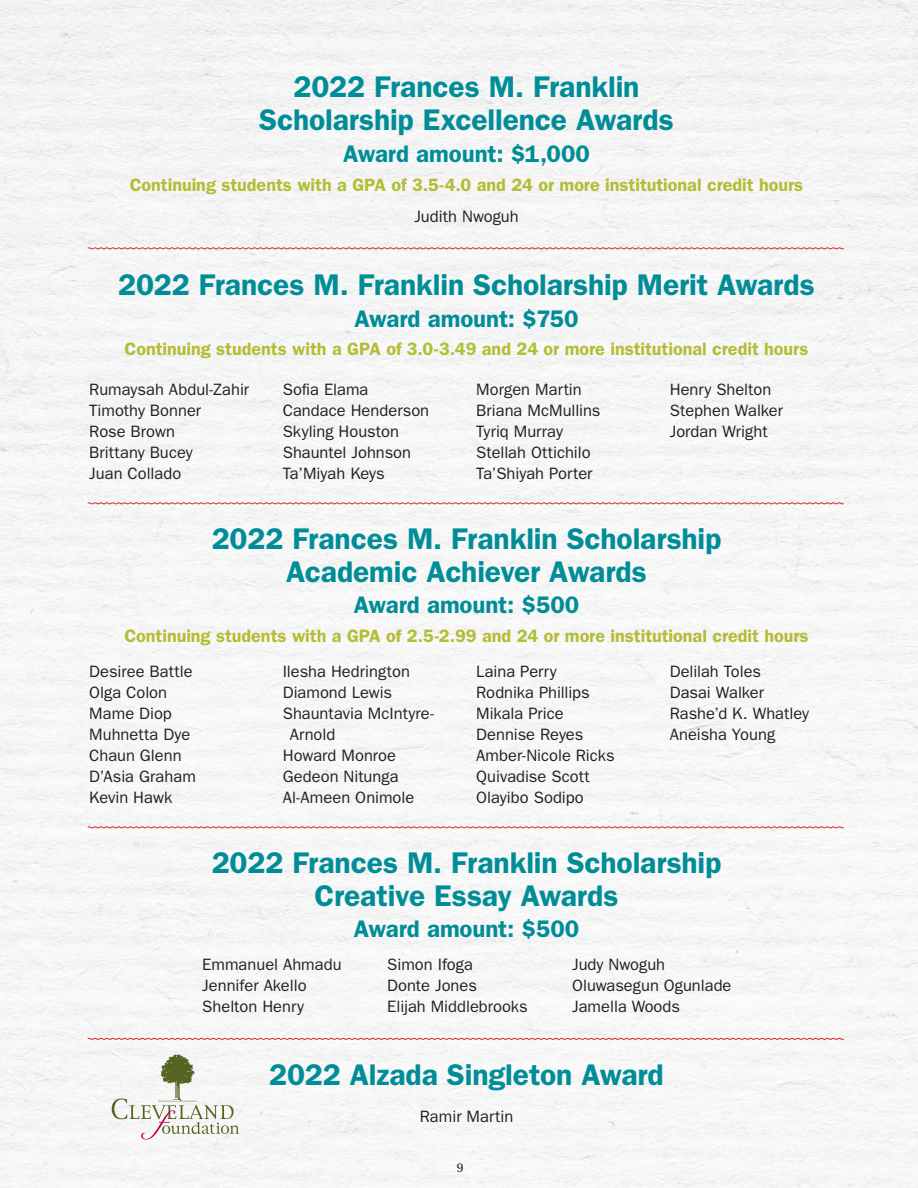
<style>
.page{position:relative;width:918px;height:1188px;background:#f6f6f7}
.page>*{position:absolute;margin:0;border:0;box-sizing:border-box;transform-origin:0 0}
.t1{font:600 30px/33px "ITC Franklin Gothic Std";letter-spacing:-.005em;color:#008d97;text-align:center}
.t2{font:600 24px "ITC Franklin Gothic Std";color:#008d97}
.t3{font:600 18px "ITC Franklin Gothic Std";color:#b3bd35}
.t4{font:16.5px/21px "ITC Franklin Gothic Std";color:#231f20}
.t5{font:13.5px "Utopia Std";color:#231f20}
</style>
<div class="page">
<svg style="left:87px;top:247px;width:757px;height:3px"></svg>
<svg style="left:87px;top:502px;width:757px;height:3px"></svg>
<svg style="left:87px;top:826px;width:757px;height:3px"></svg>
<svg style="left:87px;top:1038px;width:757px;height:2px;background:#e6868b"></svg>
<svg style="left:112px;top:1054px;width:127px;height:86px"></svg>
<h1 class="t1" style="left:259px;top:71px;width:416px">2022 Frances M. Franklin<br>Scholarship Excellence Awards</h1>
<h2 class="t2" style="left:343px;top:140px;width:248px">Award amount: $1,000</h2>
<p class="t3" style="left:130px;top:174px;width:675px">Continuing students with a GPA of 3.5-4.0 and 24 or more institutional credit hours</p>
<p class="t4" style="left:414px;top:206px;width:106px">Judith Nwoguh</p>
<h1 class="t1" style="left:118px;top:268px;width:698px">2022 Frances M. Franklin Scholarship Merit Awards</h1>
<h2 class="t2" style="left:354px;top:304px;width:226px">Award amount: $750</h2>
<p class="t3" style="left:125px;top:339px;width:685px">Continuing students with a GPA of 3.0-3.49 and 24 or more institutional credit hours</p>
<p class="t4" style="left:89px;top:379px;width:161px">Rumaysah Abdul-Zahir<br>Timothy Bonner<br>Rose Brown<br>Brittany Bucey<br>Juan Collado</p>
<p class="t4" style="left:283px;top:379px;width:148px">Sofia Elama<br>Candace Henderson<br>Skyling Houston<br>Shauntel Johnson<br>Ta’Miyah Keys</p>
<p class="t4" style="left:476px;top:379px;width:126px">Morgen Martin<br>Briana McMullins<br>Tyriq Murray<br>Stellah Ottichilo<br>Ta’Shiyah Porter</p>
<p class="t4" style="left:670px;top:379px;width:115px">Henry Shelton<br>Stephen Walker<br>Jordan Wright</p>
<h1 class="t1" style="left:212px;top:522px;width:511px">2022 Frances M. Franklin Scholarship<br>Academic Achiever Awards</h1>
<h2 class="t2" style="left:354px;top:591px;width:227px">Award amount: $500</h2>
<p class="t3" style="left:124px;top:625px;width:686px">Continuing students with a GPA of 2.5-2.99 and 24 or more institutional credit hours</p>
<p class="t4" style="left:89px;top:661px;width:108px">Desiree Battle<br>Olga Colon<br>Mame Diop<br>Muhnetta Dye<br>Chaun Glenn<br>D’Asia Graham<br>Kevin Hawk</p>
<p class="t4" style="left:283px;top:661px;width:129px">Ilesha Hedrington</p>
<p class="t4" style="left:476px;top:661px;width:140px">Laina Perry<br>Rodnika Phillips<br>Mikala Price<br>Dennise Reyes<br>Amber-Nicole Ricks<br>Quivadise Scott<br>Olayibo Sodipo</p>
<p class="t4" style="left:670px;top:661px;width:141px">Delilah Toles<br>Dasai Walker<br>Rashe’d K. Whatley<br>Aneisha Young</p>
<p class="t4" style="left:283px;top:682px;width:111px">Diamond Lewis</p>
<p class="t4" style="left:283px;top:703px;width:153px">Shauntavia McIntyre-</p>
<p class="t4" style="left:290px;top:724px;width:47px">Arnold</p>
<p class="t4" style="left:283px;top:745px;width:115px">Howard Monroe</p>
<p class="t4" style="left:283px;top:766px;width:117px">Gedeon Nitunga</p>
<p class="t4" style="left:283px;top:787px;width:133px">Al-Ameen Onimole</p>
<h1 class="t1" style="left:212px;top:846px;width:511px">2022 Frances M. Franklin Scholarship<br>Creative Essay Awards</h1>
<h2 class="t2" style="left:354px;top:915px;width:227px">Award amount: $500</h2>
<p class="t4" style="left:202px;top:954px;width:141px">Emmanuel Ahmadu<br>Jennifer Akello<br>Shelton Henry</p>
<p class="t4" style="left:387px;top:954px;width:142px">Simon Ifoga<br>Donte Jones<br>Elijah Middlebrooks</p>
<p class="t4" style="left:572px;top:954px;width:161px">Judy Nwoguh<br>Oluwasegun Ogunlade<br>Jamella Woods</p>
<h1 class="t1" style="left:269px;top:1058px;width:396px">2022 Alzada Singleton Award</h1>
<p class="t4" style="left:420px;top:1106px;width:95px">Ramir Martin</p>
<p class="t5" style="left:457px;top:1161px;width:8px">9</p>
</div>
